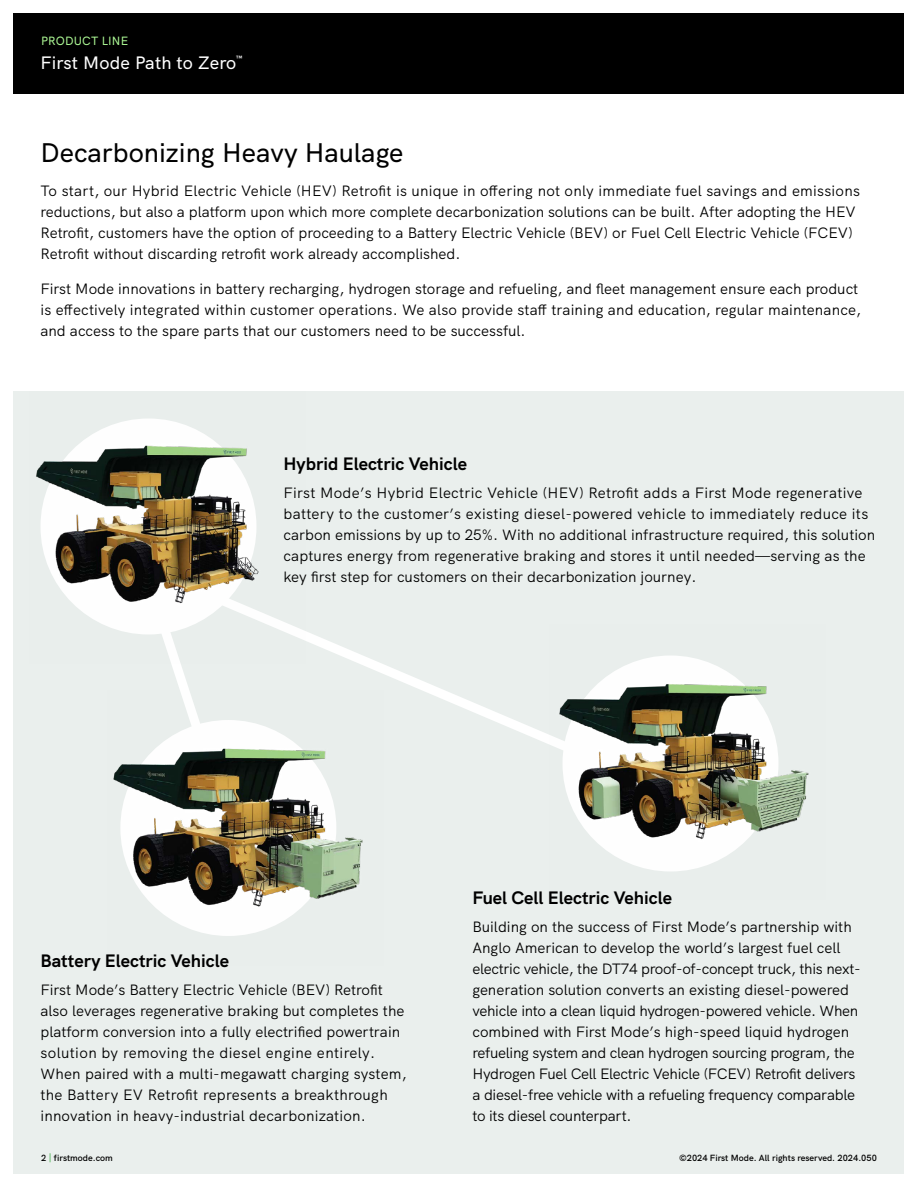
<style>
.page{position:relative;width:918px;height:1188px;background:#fff}
.page>*{position:absolute;margin:0;border:0;box-sizing:border-box;transform-origin:0 0}
.t1{font:500 27px "HK Grotesk";color:#000}
.t2{font:700 18px "HK Grotesk";color:#000}
.t3{font:500 18px "HK Grotesk";letter-spacing:.01em;color:#fff}
.t4{font:15px/21px "HK Grotesk";color:#000}
.t5{font:15px/21px "HK Grotesk";letter-spacing:-.02em;color:#000}
.t6{font:500 12px "HK Grotesk";letter-spacing:.01em;color:#aaf593}
.t7{font:600 9px "HK Grotesk";color:#000}
.s1{color:#41ad49}
</style>
<div class="page">
<div style="left:14px;top:392px;width:890px;height:782px;background:#eaefed"></div>
<svg style="left:305px;top:631px;width:245px;height:114px"></svg>
<svg style="left:171px;top:663px;width:18px;height:27px"></svg>
<img style="left:36px;top:419px;width:269px;height:244px">
<img style="left:113px;top:690px;width:270px;height:246px">
<img style="left:550px;top:656px;width:259px;height:215px">
<div style="left:14px;top:14px;width:890px;height:80px;background:#000"></div>
<p class="t6" style="left:41px;top:31px;width:89px">PRODUCT LINE</p>
<p class="t3" style="left:40px;top:49px;width:204px">First Mode Path to Zero<sup>™</sup></p>
<h1 class="t1" style="left:40px;top:132px;width:364px">Decarbonizing Heavy Haulage</h1>
<p class="t4" style="left:40px;top:179px;width:821px">To start, our Hybrid Electric Vehicle (HEV) Retrofit is unique in offering not only immediate fuel savings and emissions reductions, but also a platform upon which more complete decarbonization solutions can be built. After adopting the HEV Retrofit, customers have the option of proceeding to a Battery Electric Vehicle (BEV) or Fuel Cell Electric Vehicle (FCEV)<br>Retrofit without discarding retrofit work already accomplished.</p>
<p class="t4" style="left:40px;top:277px;width:822px">First Mode innovations in battery recharging, hydrogen storage and refueling, and fleet management ensure each product is effectively integrated within customer operations. We also provide staff training and education, regular maintenance, and access to the spare parts that our customers need to be successful.</p>
<p class="t2" style="left:284px;top:450px;width:185px">Hybrid Electric Vehicle</p>
<p class="t4" style="left:284px;top:481px;width:593px">First Mode’s Hybrid Electric Vehicle (HEV) Retrofit adds a First Mode regenerative battery to the customer’s existing diesel-powered vehicle to immediately reduce its carbon emissions by up to 25%. With no additional infrastructure required, this solution captures energy from regenerative braking and stores it until needed—serving as the key first step for customers on their decarbonization journey.</p>
<p class="t2" style="left:40px;top:946px;width:190px">Battery Electric Vehicle</p>
<p class="t4" style="left:40px;top:977px;width:368px">First Mode’s Battery Electric Vehicle (BEV) Retrofit also leverages regenerative braking but completes the platform conversion into a fully electrified powertrain solution by removing the diesel engine entirely.<br>When paired with a multi-megawatt charging system, the Battery EV Retrofit represents a breakthrough innovation in heavy-industrial decarbonization.</p>
<p class="t2" style="left:472px;top:883px;width:201px">Fuel Cell Electric Vehicle</p>
<p class="t5" style="left:472px;top:914px;width:390px">Building on the success of First Mode’s partnership with Anglo American to develop the world’s largest fuel cell electric vehicle, the DT74 proof-of-concept truck, this next&shy;generation solution converts an existing diesel-powered vehicle into a clean liquid hydrogen-powered vehicle. When combined with First Mode’s high-speed liquid hydrogen refueling system and clean hydrogen sourcing program, the Hydrogen Fuel Cell Electric Vehicle (FCEV) Retrofit delivers a diesel-free vehicle with a refueling frequency comparable to its diesel counterpart.</p>
<p class="t7" style="left:41px;top:1151px;width:73px">2 <span class="s1">|</span> firstmode.com</p>
<p class="t7" style="left:679px;top:1151px;width:199px">©2024 First Mode. All rights reserved. 2024.050</p>
</div>
